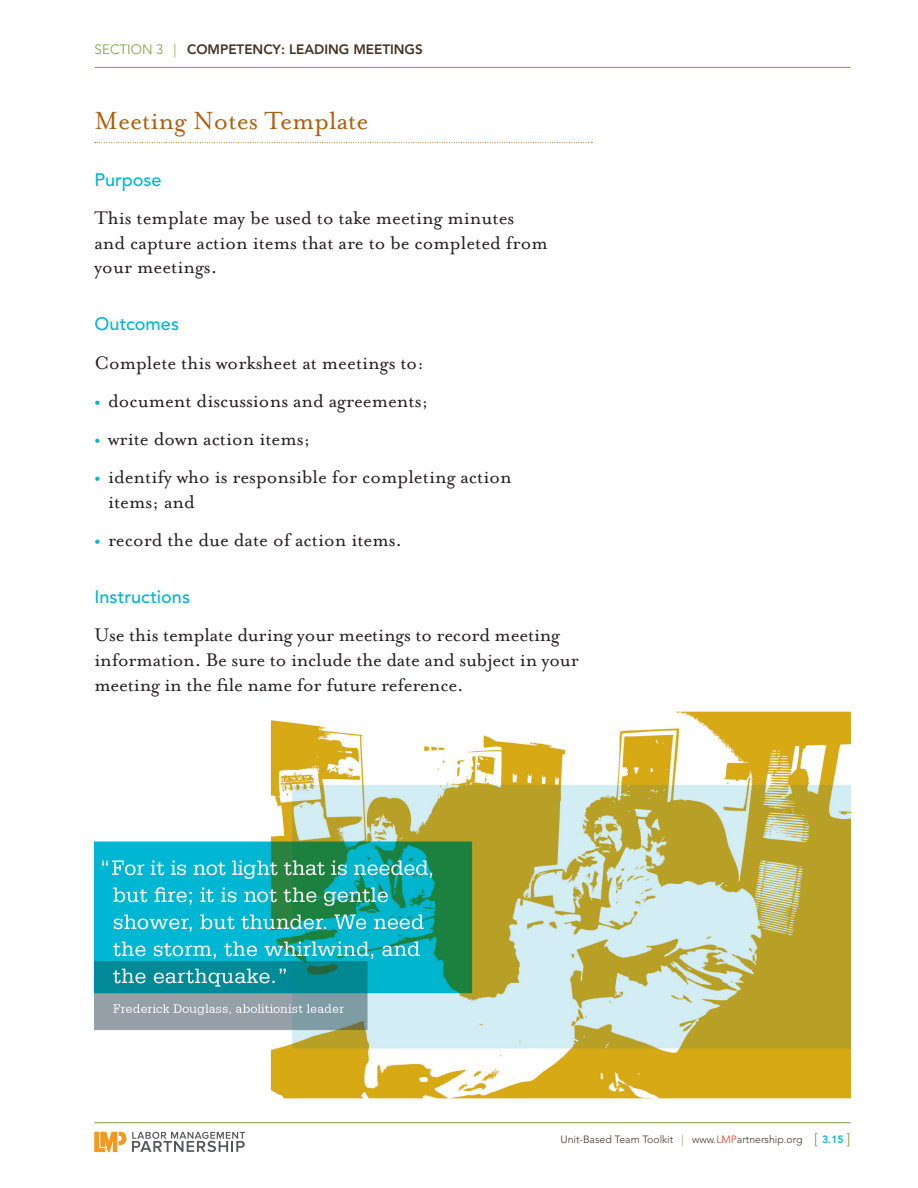
<style>
.page{position:relative;width:918px;height:1188px;background:#fff}
.page>*{position:absolute;margin:0;border:0;box-sizing:border-box;transform-origin:0 0}
.t1{font:28.5px "Mrs Eaves Roman";color:#b05f0f}
.t2{font:21px/24.8px "Mrs Eaves Roman";color:#231f20}
.t3{font:500 18px "Avenir";color:#00b7d3}
.t4{font:800 13.5px "Avenir";color:#443223}
.t5{font:300 10.5px "Avenir LT Std";color:#443223}
.s1{font-family:"Avenir LT Std";font-weight:300;color:#78a23f}
.s2{font-family:"Avenir";font-weight:500;font-size:12px;color:#00b7d3}
.s3{color:#78a23f}
.s4{color:#ee3424}
.s5{font-size:15px;color:#78a23f}
.s6{font-family:"Avenir";font-weight:800;color:#00b7d3}
</style>
<div class="page">
<hr style="left:94px;top:67px;width:756px;height:1px;background:#78a23f">
<hr style="left:94px;top:1122px;width:756px;height:1px;background:#78a23f">
<svg style="left:132px;top:1132px;width:113px;height:20px"></svg>
<svg style="left:94px;top:1132px;width:32px;height:20px"></svg>
<svg style="left:95px;top:142px;width:497px;height:1px"></svg>
<img style="left:94px;top:711px;width:756px;height:388px">
<p class="t4" style="left:94px;top:41px;width:330px"><span class="s1">SECTION 3 |</span> COMPETENCY: LEADING MEETINGS</p>
<h1 class="t1" style="left:94px;top:105px;width:276px">Meeting Notes Template</h1>
<p class="t3" style="left:94px;top:169px;width:69px">Purpose</p>
<p class="t2" style="left:94px;top:205px;width:455px">This template may be used to take meeting minutes and capture action items that are to be completed from your meetings.</p>
<p class="t3" style="left:94px;top:313px;width:86px">Outcomes</p>
<p class="t2" style="left:94px;top:350px;width:331px">Complete this worksheet at meetings to:</p>
<p class="t2" style="left:94px;top:389px;width:336px"><span class="s2">•</span> document discussions and agreements;</p>
<p class="t2" style="left:94px;top:427px;width:218px"><span class="s2">•</span> write down action items;</p>
<p class="t2" style="left:108px;top:465px;width:405px;text-indent:-14px"><span class="s2">•</span> identify who is responsible for completing action items; and</p>
<p class="t2" style="left:94px;top:528px;width:309px"><span class="s2">•</span> record the due date of action items.</p>
<p class="t3" style="left:94px;top:586px;width:97px">Instructions</p>
<p class="t2" style="left:94px;top:623px;width:486px">Use this template during your meetings to record meeting information. Be sure to include the date and subject in your meeting in the file name for future reference.</p>
<p class="t5" style="left:561px;top:1133px;width:291px">Unit-Based Team Toolkit <span class="s3">|</span> www.<span class="s4">LMP</span>artnership.org <span class="s5">[</span> <span class="s6">3.15</span> <span class="s5">]</span></p>
</div>
